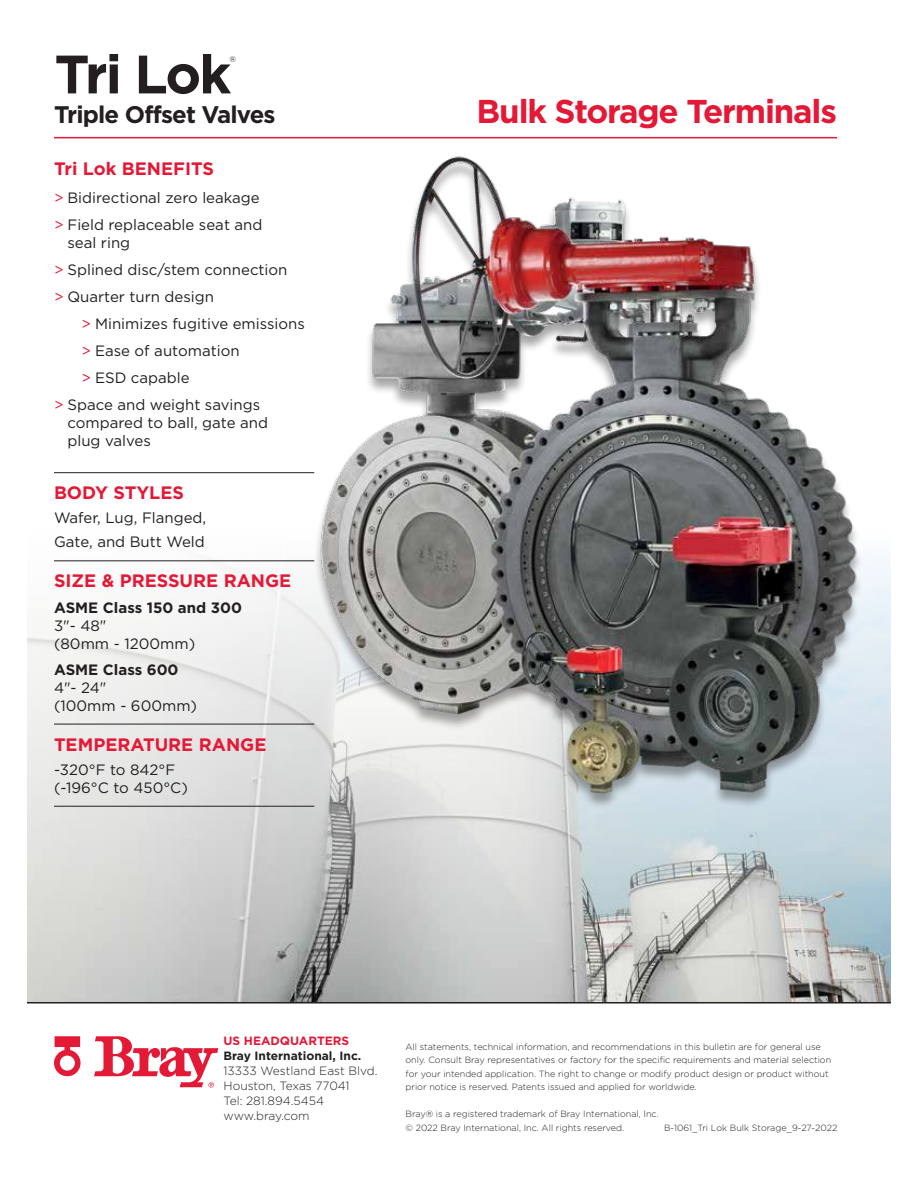
<style>
.page{position:relative;width:918px;height:1188px;background:#fff}
.page>*{position:absolute;margin:0;border:0;box-sizing:border-box;transform-origin:0 0}
.t1{font:700 54px "Gotham Pro";letter-spacing:-.04em;color:#231f20}
.t2{font:700 33px "Gotham Pro";letter-spacing:-.035em;color:#e31936}
.t3{font:700 24px "Gotham Pro";letter-spacing:-.035em;color:#231f20}
.t4{font:700 18px "Gotham Pro";color:#e31936}
.t5{font:15px/18px "Gotham Pro";color:#231f20}
.t6{font:700 15px "Gotham Pro";color:#231f20}
.t7{font:300 12px/15px "Gotham Pro";color:#231f20}
.t8{font:700 12px "Gotham Pro";color:#231f20}
.t9{font:700 12px "Gotham Pro";color:#e31936}
.t10{font:300 9px/13.5px "Gotham Pro";color:#231f20}
.t11{font:7.8px "Gotham Pro";color:#231f20}
.s1{color:#e31936}
</style>
<div class="page">
<img style="left:27px;top:473px;width:864px;height:529px">
<img style="left:110px;top:136px;width:781px;height:685px">
<hr style="left:54px;top:472px;width:260px;height:1px;background:#231f20">
<hr style="left:54px;top:561px;width:260px;height:1px;background:#231f20">
<hr style="left:54px;top:724px;width:260px;height:1px;background:#231f20">
<hr style="left:54px;top:806px;width:260px;height:1px;background:#231f20">
<hr style="left:27px;top:1002px;width:864px;height:2px;background:#231f20">
<svg style="left:94px;top:1036px;width:124px;height:52px"></svg>
<svg style="left:54px;top:1036px;width:27px;height:40px"></svg>
<hr style="left:54px;top:137px;width:783px;height:1px;background:#e31936">
<h1 class="t1" style="left:55px;top:43px;width:178px">Tri Lok</h1>
<p class="t11" style="left:229px;top:55px;width:8px">®</p>
<h3 class="t3" style="left:54px;top:101px;width:223px">Triple Offset Valves</h3>
<h2 class="t2" style="left:477px;top:93px;width:362px">Bulk Storage Terminals</h2>
<h3 class="t4" style="left:54px;top:158px;width:162px">Tri Lok BENEFITS</h3>
<h3 class="t5" style="left:54px;top:184px;width:210px;line-height:27px"><span class="s1">&gt;</span> Bidirectional zero leakage <span class="s1">&gt;</span> Field replaceable seat and</h3>
<h3 class="t5" style="left:54px;top:229px;width:235px;line-height:27px;text-indent:14px">seal ring<br><span class="s1">&gt;</span> Splined disc/stem connection <span class="s1">&gt;</span> Quarter turn design</h3>
<h3 class="t5" style="left:82px;top:315px;width:225px"><span class="s1">&gt;</span> Minimizes fugitive emissions</h3>
<h3 class="t5" style="left:82px;top:342px;width:160px"><span class="s1">&gt;</span> Ease of automation</h3>
<h3 class="t5" style="left:82px;top:369px;width:110px"><span class="s1">&gt;</span> ESD capable</h3>
<h3 class="t5" style="left:54px;top:396px;width:208px"><span class="s1">&gt;</span> Space and weight savings</h3>
<h3 class="t5" style="left:68px;top:414px;width:202px">compared to ball, gate and plug valves</h3>
<h3 class="t4" style="left:54px;top:483px;width:132px">BODY STYLES</h3>
<h3 class="t5" style="left:54px;top:506px;width:154px;line-height:24px">Wafer, Lug, Flanged,<br>Gate, and Butt Weld</h3>
<h3 class="t4" style="left:54px;top:571px;width:239px">SIZE &amp; PRESSURE RANGE</h3>
<h3 class="t6" style="left:54px;top:599px;width:190px">ASME Class 150 and 300</h3>
<h3 class="t5" style="left:54px;top:617px;width:143px">3"- 48"<br>(80mm - 1200mm)</h3>
<h3 class="t6" style="left:54px;top:661px;width:126px">ASME Class 600</h3>
<h3 class="t5" style="left:54px;top:678px;width:145px">4"- 24"<br>(100mm - 600mm)</h3>
<h3 class="t4" style="left:54px;top:734px;width:214px">TEMPERATURE RANGE</h3>
<h3 class="t5" style="left:54px;top:760px;width:135px">-320°F to 842°F (-196°C to 450°C)</h3>
<h3 class="t9" style="left:224px;top:1034px;width:127px">US HEADQUARTERS</h3>
<h3 class="t8" style="left:224px;top:1049px;width:139px">Bray International, Inc.</h3>
<h3 class="t7" style="left:224px;top:1063px;width:155px">13333 Westland East Blvd.<br>Houston, Texas 77041<br>Tel: 281.894.5454 www.bray.com</h3>
<p class="t10" style="left:406px;top:1040px;width:427px">All statements, technical information, and recommendations in this bulletin are for general use only. Consult Bray representatives or factory for the specific requirements and material selection for your intended application. The right to change or modify product design or product without prior notice is reserved. Patents issued and applied for worldwide.</p>
<p class="t10" style="left:406px;top:1107px;width:255px">Bray® is a registered trademark of Bray International, Inc. © 2022 Bray International, Inc. All rights reserved.</p>
<p class="t10" style="left:664px;top:1121px;width:175px">B-1061_Tri Lok Bulk Storage_9-27-2022</p>
</div>
